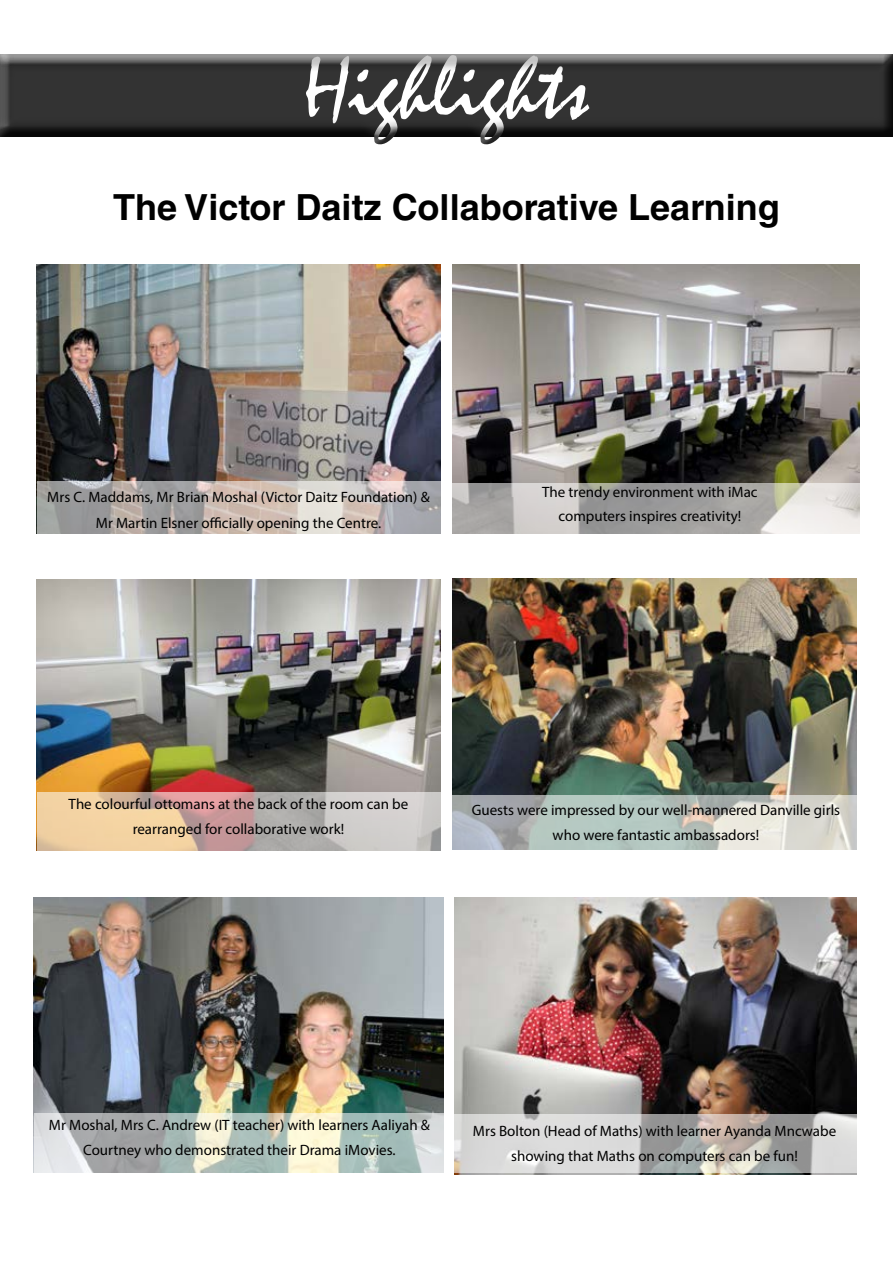
<style>
.page{position:relative;width:893px;height:1263px;background:#fff}
.page>*{position:absolute;margin:0;border:0;box-sizing:border-box;transform-origin:0 0}
.t1{font:90px "Mistral";color:#fff}
.t2{font:700 36px "Helvetica LT Std";color:#000}
.t3{font:15px/25.2px "Myriad Pro";color:#000;text-align:center}
</style>
<div class="page">
<div style="left:0;top:47px;width:893px;height:108px;background:#000;opacity:.75"></div>
<img style="left:452px;top:265px;width:408px;height:218px">
<svg style="left:452px;top:483px;width:408px;height:51px;background:#b7b6b3"></svg>
<img style="left:37px;top:265px;width:403px;height:216px">
<svg style="left:37px;top:481px;width:403px;height:53px;background:#bbb4b0"></svg>
<img style="left:34px;top:897px;width:409px;height:216px">
<svg style="left:34px;top:1113px;width:409px;height:59px;background:#c1c9c2"></svg>
<img style="left:37px;top:580px;width:403px;height:212px">
<svg style="left:37px;top:792px;width:403px;height:59px;background:#d2bdac"></svg>
<img style="left:455px;top:897px;width:402px;height:277px">
<svg style="left:455px;top:1114px;width:402px;height:58px;background:#c7c5c3"></svg>
<img style="left:453px;top:578px;width:404px;height:217px">
<svg style="left:452px;top:795px;width:405px;height:55px;background:#bfc7c2"></svg>
<h1 class="t1" style="left:304px;top:35px;width:287px">Highlights</h1>
<h2 class="t2" style="left:113px;top:185px;width:668px">The Victor Daitz Collaborative Learning</h2>
<p class="t3" style="left:47px;top:485px;width:384px">Mrs C. Maddams, Mr Brian Moshal (Victor Daitz Foundation) &amp;<br>Mr Martin Elsner officially opening the Centre.</p>
<p class="t3" style="left:542px;top:480px;width:217px;line-height:23.4px">The trendy environment with iMac computers inspires creativity!</p>
<p class="t3" style="left:69px;top:791px;width:341px">The colourful ottomans at the back of the room can be rearranged for collaborative work!</p>
<p class="t3" style="left:472px;top:797px;width:370px;line-height:24.8px">Guests were impressed by our well-mannered Danville girls who were fantastic ambassadors!</p>
<p class="t3" style="left:49px;top:1111px;width:383px;line-height:25.7px">Mr Moshal, Mrs C. Andrew (IT teacher) with learners Aaliyah &amp;<br>Courtney who demonstrated their Drama iMovies.</p>
<p class="t3" style="left:473px;top:1118px;width:365px">Mrs Bolton (Head of Maths) with learner Ayanda Mncwabe showing that Maths on computers can be fun!</p>
</div>
